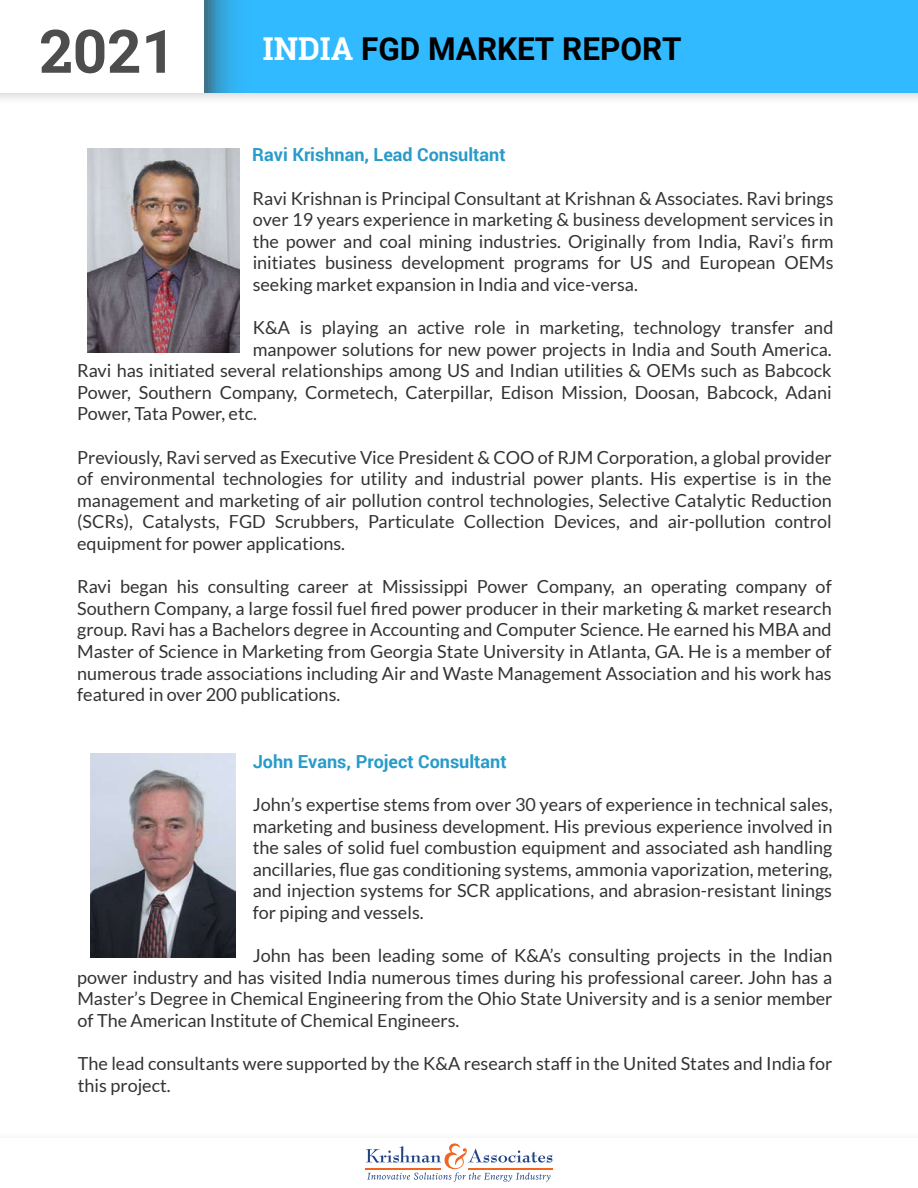
<style>
.page{position:relative;width:918px;height:1188px;background:#fff}
.page>*{position:absolute;margin:0;border:0;box-sizing:border-box;transform-origin:0 0}
.t1{font:700 60px "Roboto Slab";color:#4d4d4d}
.t2{font:700 31.5px "Roboto";color:#000}
.t3{font:18px/21.6px "Lato";color:#333;text-align:justify}
.t4{font:700 18px "Roboto";color:#289bc9}
.s1{font-family:"Roboto"}
.s2{font-family:"Roboto Slab";color:#fff}
</style>
<div class="page">
<div style="left:0;top:93px;width:918px;height:45px;background:linear-gradient(to bottom,#f6f6f6,#fff)"></div>
<div style="left:205px;top:0;width:713px;height:93px;background:#31baff"></div>
<img style="left:87px;top:148px;width:153px;height:204px">
<img style="left:90px;top:753px;width:146px;height:204px">
<svg style="left:366px;top:1143px;width:186px;height:39px"></svg>
<h1 class="t1" style="left:40px;top:10px;width:138px">20<span class="s1">21</span></h1>
<h2 class="t2" style="left:263px;top:26px;width:420px"><span class="s2">INDIA</span> FGD MARKET REPORT</h2>
<p class="t4" style="left:252px;top:142px;width:255px">Ravi Krishnan, Lead Consultant</p>
<p class="t3" style="left:253px;top:187px;width:582px">Ravi Krishnan is Principal Consultant at Krishnan &amp; Associates. Ravi brings over 19 years experience in marketing &amp; business development services in the power and coal mining industries. Originally from India, Ravi’s firm initiates business development programs for US and European OEMs seeking market expansion in India and vice-versa.</p>
<p class="t3" style="left:253px;top:317px;width:582px">K&amp;A is playing an active role in marketing, technology transfer and</p>
<p class="t3" style="left:253px;top:338px;width:581px">manpower solutions for new power projects in India and South America.</p>
<p class="t3" style="left:77px;top:360px;width:756px">Ravi has initiated several relationships among US and Indian utilities &amp; OEMs such as Babcock</p>
<p class="t3" style="left:77px;top:381px;width:756px">Power, Southern Company, Cormetech, Caterpillar, Edison Mission, Doosan, Babcock, Adani</p>
<p class="t3" style="left:77px;top:403px;width:181px">Power, Tata Power, etc.</p>
<p class="t3" style="left:77px;top:446px;width:756px">Previously, Ravi served as Executive Vice President &amp; COO of RJM Corporation, a global provider of environmental technologies for utility and industrial power plants. His expertise is in the management and marketing of air pollution control technologies, Selective Catalytic Reduction (SCRs), Catalysts, FGD Scrubbers, Particulate Collection Devices, and air-pollution control equipment for power applications.</p>
<p class="t3" style="left:77px;top:576px;width:756px">Ravi began his consulting career at Mississippi Power Company, an operating company of Southern Company, a large fossil fuel fired power producer in their marketing &amp; market research group. Ravi has a Bachelors degree in Accounting and Computer Science. He earned his MBA and Master of Science in Marketing from Georgia State University in Atlanta, GA. He is a member of numerous trade associations including Air and Waste Management Association and his work has featured in over 200 publications.</p>
<p class="t4" style="left:253px;top:749px;width:255px">John Evans, Project Consultant</p>
<p class="t3" style="left:253px;top:794px;width:581px">John’s expertise stems from over 30 years of experience in technical sales, marketing and business development. His previous experience involved in the sales of solid fuel combustion equipment and associated ash handling ancillaries, flue gas conditioning systems, ammonia vaporization, metering, and injection systems for SCR applications, and abrasion-resistant linings for piping and vessels.</p>
<p class="t3" style="left:77px;top:945px;width:757px;text-indent:175px">John has been leading some of K&amp;A’s consulting projects in the Indian power industry and has visited India numerous times during his professional career. John has a Master’s Degree in Chemical Engineering from the Ohio State University and is a senior member of The American Institute of Chemical Engineers.</p>
<p class="t3" style="left:78px;top:1053px;width:756px">The lead consultants were supported by the K&amp;A research staff in the United States and India for this project.</p>
</div>
